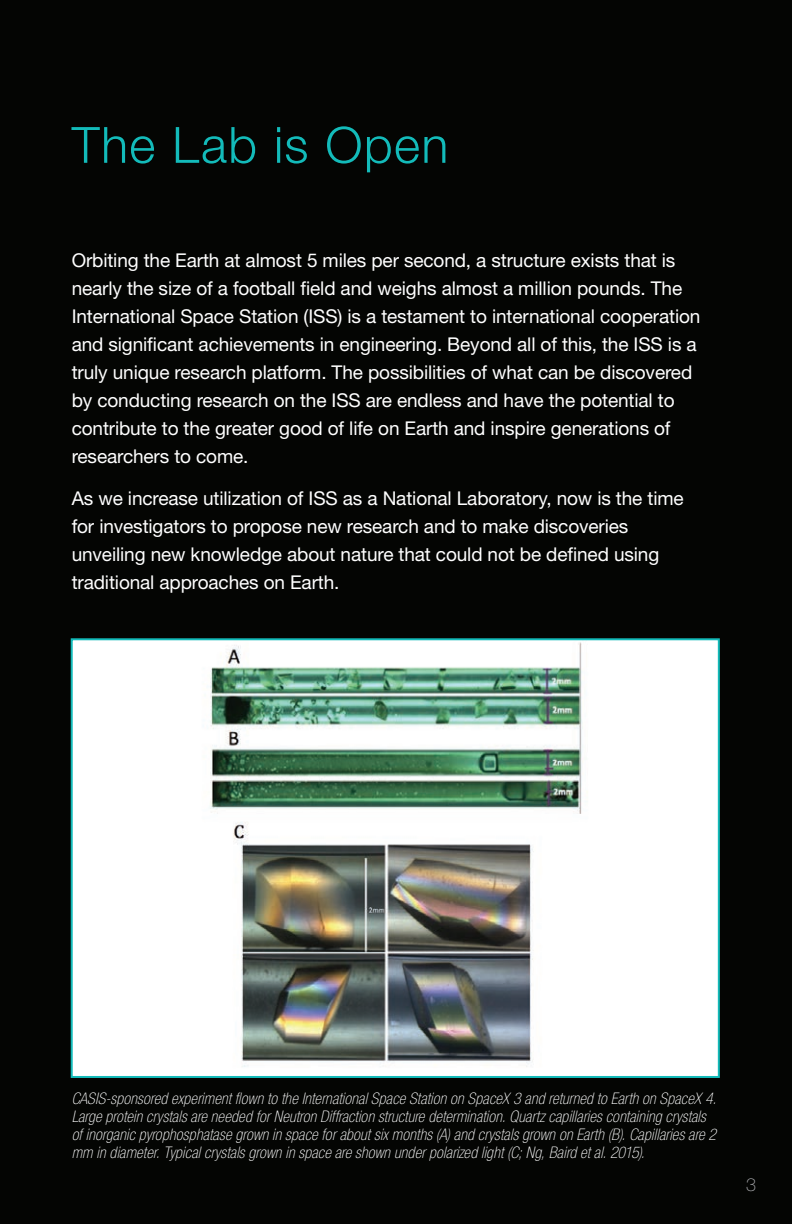
<style>
.page{position:relative;width:792px;height:1224px;background:#fff}
.page>*{position:absolute;margin:0;border:0;box-sizing:border-box;transform-origin:0 0}
._01_Title{font:300 50px "Helvetica Neue LT Std";letter-spacing:.03em;color:#13bbba}
._04_Body_Text{font:19px/28px "Helvetica Neue LT Std";letter-spacing:-.005em;color:#fff}
.t1{font:100 18px "Helvetica Neue LT Std";color:#aeafb3}
._07_Caption__Gray{font:italic 100 condensed 16px/18px "Helvetica Neue LT Std";letter-spacing:.015em;color:#fff}
</style>
<div class="page">
<div style="left:0;top:0;width:791px;height:1223px;background:#040503"></div>
<div style="left:72px;top:639px;width:646px;height:437px;background:#fff"></div>
<img style="left:210px;top:642px;width:373px;height:425px">
<div style="left:71px;top:638px;width:648px;height:439px;border:2px solid #13bbba"></div>
<p class="_01_Title" style="left:72px;top:114px;width:378px">The Lab is Open</p>
<p class="_04_Body_Text" style="left:72px;top:246px;width:630px">Orbiting the Earth at almost 5 miles per second, a structure exists that is nearly the size of a football field and weighs almost a million pounds. The International Space Station (ISS) is a testament to international cooperation and significant achievements in engineering. Beyond all of this, the ISS is a truly unique research platform. The possibilities of what can be discovered by conducting research on the ISS are endless and have the potential to contribute to the greater good of life on Earth and inspire generations of researchers to come.</p>
<p class="_04_Body_Text" style="left:72px;top:484px;width:613px">As we increase utilization of ISS as a National Laboratory, now is the time for investigators to propose new research and to make discoveries unveiling new knowledge about nature that could not be defined using traditional approaches on Earth.</p>
<p class="_07_Caption__Gray" style="left:72px;top:1089px;width:646px">CASIS-sponsored experiment flown to the International Space Station on SpaceX 3 and returned to Earth on SpaceX 4.<br>Large protein crystals are needed for Neutron Diffraction structure determination. Quartz capillaries containing crystals of inorganic pyrophosphatase grown in space for about six months (A) and crystals grown on Earth (B). Capillaries are 2 mm in diameter. Typical crystals grown in space are shown under polarized light (C; Ng, Baird et al. 2015).</p>
<p class="t1" style="left:746px;top:1173px;width:12px">3</p>
</div>
